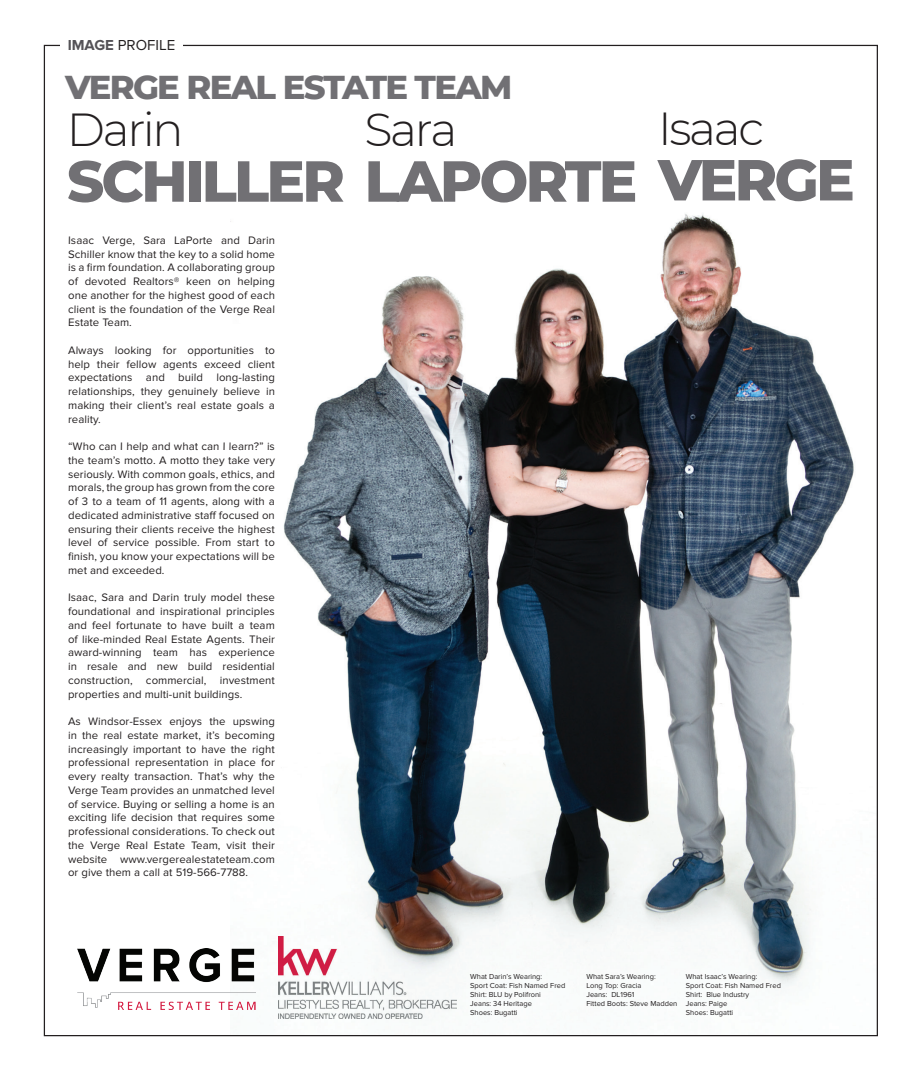
<style>
.page{position:relative;width:923px;height:1080px;background:#fff}
.page>*{position:absolute;margin:0;border:0;box-sizing:border-box;transform-origin:0 0}
.t1{font:800 57.75px "Montserrat";letter-spacing:-.05em;color:#717074}
.t2{font:300 46.25px "Montserrat";letter-spacing:-.05em;color:#231f20}
.t3{font:800 33.75px "Montserrat";letter-spacing:-.05em;color:#717074}
.t4{font:15px "Lincoln Proxima Nova";color:#231f20}
.t5{font:11.25px/13.8px "Lincoln Proxima Nova";letter-spacing:.01em;color:#231f20;text-align:justify}
.t6{font:7.5px/9px "Lincoln Proxima Nova";color:#231f20}
.s1{font-weight:700;color:#545257}
</style>
<div class="page">
<img style="left:230px;top:214px;width:624px;height:805px">
<img style="left:78px;top:949px;width:177px;height:60px">
<img style="left:278px;top:936px;width:178px;height:82px">
<h3 class="t4" style="left:68px;top:36px;width:109px"><span class="s1">IMAGE</span> PROFILE</h3>
<h3 class="t3" style="left:65px;top:62px;width:449px">VERGE REAL ESTATE TEAM</h3>
<h2 class="t2" style="left:67px;top:98px;width:118px">Darin</h2>
<h2 class="t2" style="left:658px;top:97px;width:108px">Isaac</h2>
<h1 class="t1" style="left:67px;top:139px;width:789px">SCHILLER LAPORTE VERGE</h1>
<h2 class="t2" style="left:364px;top:98px;width:94px">Sara</h2>
<p class="t5" style="left:68px;top:234px;width:208px">Isaac Verge, Sara LaPorte and Darin Schiller know that the key to a solid home is a firm foundation. A collaborating group of devoted Realtors® keen on helping one another for the highest good of each client is the foundation of the Verge Real Estate Team.</p>
<p class="t5" style="left:68px;top:344px;width:208px">Always looking for opportunities to help their fellow agents exceed client expectations and build long-lasting relationships, they genuinely believe in making their client’s real estate goals a reality.</p>
<p class="t5" style="left:68px;top:440px;width:208px">“Who can I help and what can I learn?” is the team’s motto. A motto they take very seriously. With common goals, ethics, and morals, the group has grown from the core of 3 to a team of 11 agents, along with a dedicated administrative staff focused on ensuring their clients receive the highest level of service possible. From start to finish, you know your expectations will be met and exceeded.</p>
<p class="t5" style="left:68px;top:591px;width:208px">Isaac, Sara and Darin truly model these foundational and inspirational principles and feel fortunate to have built a team of like-minded Real Estate Agents. Their award-winning team has experience in resale and new build residential construction, commercial, investment properties and multi-unit buildings.</p>
<p class="t5" style="left:68px;top:715px;width:208px">As Windsor-Essex enjoys the upswing in the real estate market, it’s becoming increasingly important to have the right professional representation in place for every realty transaction. That’s why the Verge Team provides an unmatched level of service. Buying or selling a home is an exciting life decision that requires some professional considerations. To check out the Verge Real Estate Team, visit their website www.vergerealestateteam.com or give them a call at 519-566-7788.</p>
<p class="t6" style="left:470px;top:972px;width:97px">What Darin’s Wearing:<br>Sport Coat: Fish Named Fred<br>Shirt: BLU by Polifroni<br>Jeans: 34 Heritage<br>Shoes: Bugatti</p>
<p class="t6" style="left:686px;top:972px;width:97px">What Isaac’s Wearing:<br>Sport Coat: Fish Named Fred<br>Shirt: Blue Industry<br>Jeans: Paige<br>Shoes: Bugatti</p>
<p class="t6" style="left:586px;top:972px;width:92px">What Sara’s Wearing:<br>Long Top: Gracia<br>Jeans: DL1961<br>Fitted Boots: Steve Madden</p>
</div>
